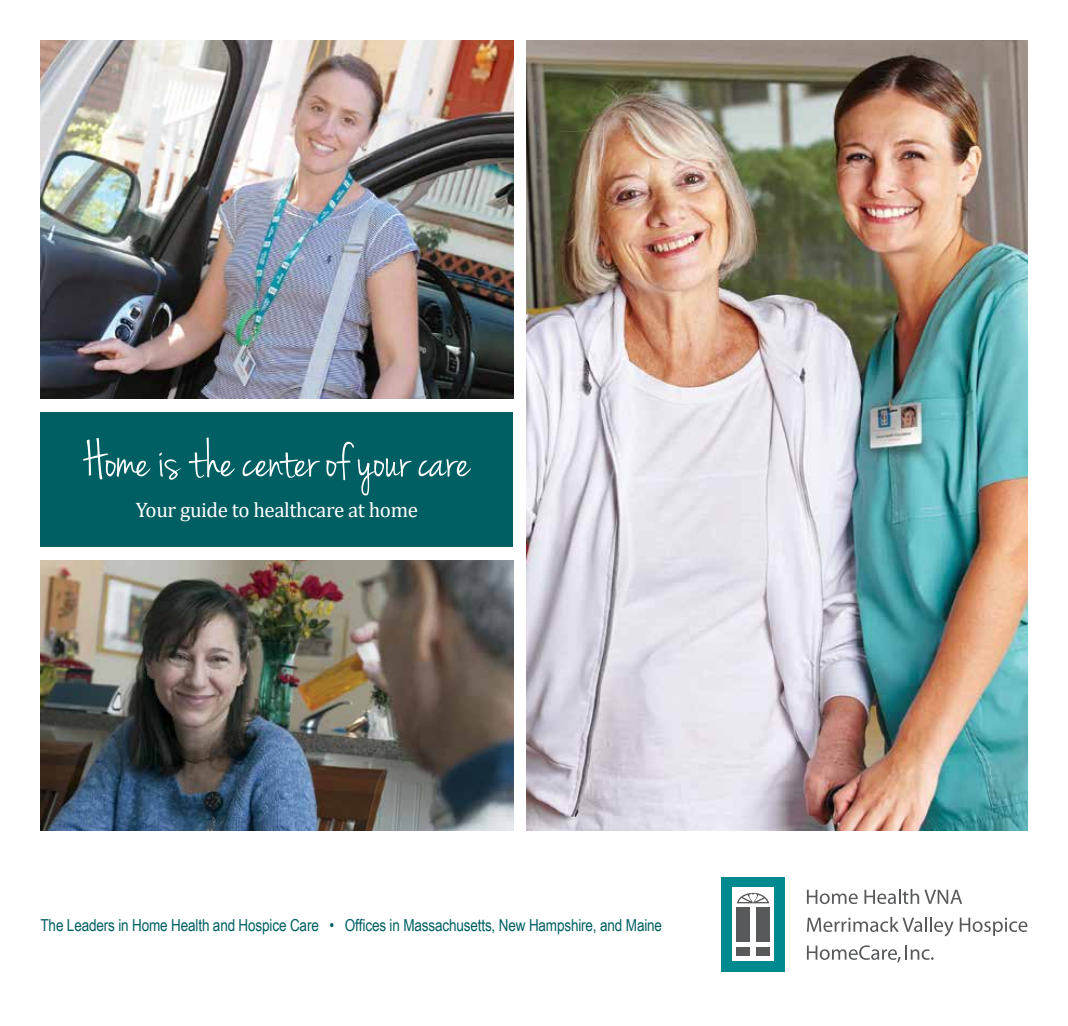
<style>
.page{position:relative;width:1068px;height:1026px;background:#fff}
.page>*{position:absolute;margin:0;border:0;box-sizing:border-box;transform-origin:0 0}
.t1{font:54px "Jenna Sue";color:#fff}
.t2{font:21px "Cambria";letter-spacing:-.02em;color:#fff}
.t3{font:16.5px "Arial Narrow";letter-spacing:-.01em;color:#005f63}
</style>
<div class="page">
<div style="left:721px;top:878px;width:63px;height:94px;background:#00898f"></div>
<div style="left:732px;top:887px;width:41px;height:74px;background:#fff"></div>
<div style="left:755px;top:907px;width:13px;height:34px;background:#58595b"></div>
<div style="left:755px;top:947px;width:13px;height:9px;background:#58595b"></div>
<svg style="left:737px;top:892px;width:32px;height:12px"></svg>
<div style="left:736px;top:907px;width:13px;height:35px;background:#58595b"></div>
<div style="left:736px;top:947px;width:13px;height:9px;background:#58595b"></div>
<svg style="left:806px;top:890px;width:51px;height:14px"></svg>
<svg style="left:864px;top:889px;width:54px;height:15px"></svg>
<svg style="left:924px;top:890px;width:37px;height:14px"></svg>
<svg style="left:806px;top:945px;width:127px;height:17px"></svg>
<svg style="left:807px;top:917px;width:146px;height:19px"></svg>
<svg style="left:959px;top:918px;width:68px;height:18px"></svg>
<img style="left:526px;top:40px;width:501px;height:790px">
<div style="left:40px;top:412px;width:473px;height:135px;background:#005f63"></div>
<img style="left:40px;top:40px;width:473px;height:358px">
<img style="left:40px;top:560px;width:473px;height:270px">
<h1 class="t1" style="left:84px;top:430px;width:387px">Home is the center of your care</h1>
<p class="t2" style="left:136px;top:498px;width:283px">Your guide to healthcare at home</p>
<p class="t3" style="left:40px;top:916px;width:623px">The Leaders in Home Health and Hospice Care • Offices in Massachusetts, New Hampshire, and Maine</p>
</div>
